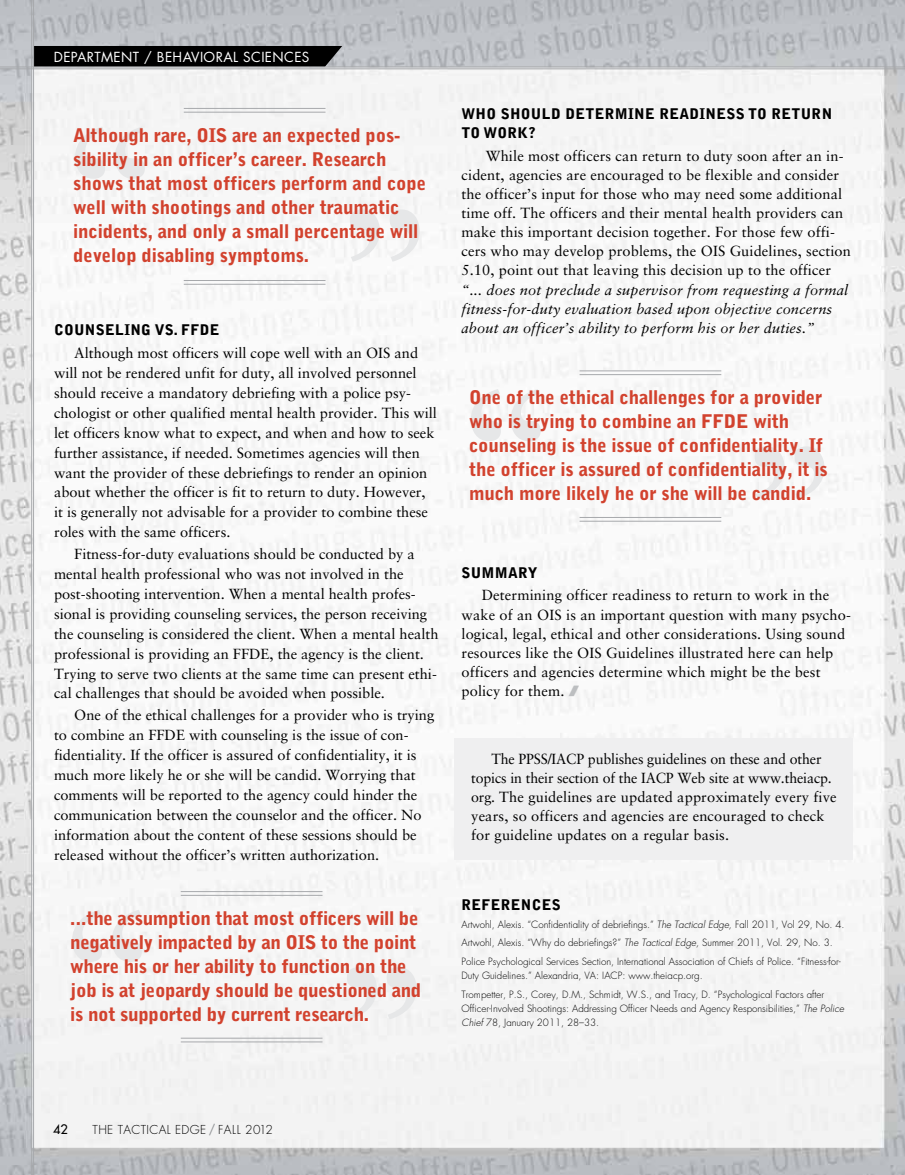
<style>
.page{position:relative;width:905px;height:1175px;background:#fff}
.page>*{position:absolute;margin:0;border:0;box-sizing:border-box;transform-origin:0 0}
.t1{font:900 18.75px/24px "Bell Gothic";letter-spacing:-.01em;color:#d2422e}
.t2{font:14.7px/20px "Sabon";color:#000}
.t3{font:italic 14.7px/19.2px "Sabon";letter-spacing:.01em;color:#000}
.t4{font:900 14.7px/19.2px "Bell Gothic";letter-spacing:.02em;color:#000}
.t5{font:13.5px "Futura";letter-spacing:.03em;color:#fff}
.t6{font:12.75px "Futura";color:#000}
.t7{font:300 12px "Futura";letter-spacing:.03em;color:#000}
.t8{font:300 9.75px/18.6px "Futura";color:#000}
.s1{font-style:italic}
.s2{font-weight:400;color:#939598}
</style>
<div class="page">
<img style="left:0;top:0;width:904px;height:1174px">
<svg style="left:34px;top:46px;width:308px;height:21px;background:#0a0a0a"></svg>
<hr style="left:0;top:69px;width:904px;height:1px;background:#a7a9ac">
<hr style="left:0;top:67px;width:904px;height:1px;background:#a7a9ac">
<hr style="left:31px;top:0;width:1px;height:1174px;background:#a7a9ac">
<hr style="left:33px;top:0;width:1px;height:1174px;background:#a7a9ac">
<div style="left:454px;top:738px;width:398px;height:121px;background:#efeff0"></div>
<svg style="left:350px;top:209px;width:69px;height:53px"></svg>
<hr style="left:184px;top:284px;width:141px;height:1px;background:#a7a9ac">
<hr style="left:184px;top:280px;width:141px;height:1px;background:#a7a9ac">
<svg style="left:75px;top:126px;width:70px;height:53px"></svg>
<hr style="left:184px;top:112px;width:141px;height:1px;background:#a7a9ac">
<hr style="left:184px;top:108px;width:141px;height:1px;background:#a7a9ac">
<svg style="left:347px;top:967px;width:69px;height:52px"></svg>
<hr style="left:181px;top:1041px;width:141px;height:1px;background:#a7a9ac">
<hr style="left:181px;top:1037px;width:141px;height:1px;background:#a7a9ac">
<svg style="left:72px;top:909px;width:70px;height:53px"></svg>
<hr style="left:181px;top:895px;width:141px;height:1px;background:#a7a9ac">
<hr style="left:181px;top:891px;width:141px;height:1px;background:#a7a9ac">
<svg style="left:754px;top:446px;width:70px;height:52px"></svg>
<hr style="left:579px;top:521px;width:142px;height:1px;background:#a7a9ac">
<hr style="left:579px;top:517px;width:142px;height:1px;background:#a7a9ac">
<svg style="left:471px;top:389px;width:69px;height:52px"></svg>
<hr style="left:579px;top:374px;width:142px;height:1px;background:#a7a9ac">
<hr style="left:579px;top:370px;width:142px;height:1px;background:#a7a9ac">
<svg style="left:569px;top:685px;width:10px;height:11px"></svg>
<p class="t5" style="left:54px;top:48px;width:43px">DEPARTMENT</p>
<p class="t5" style="left:144px;top:48px;width:56px">/ BEHAVIOR</p>
<p class="t5" style="left:223px;top:48px;width:29px">AL SCIENCES</p>
<p class="t1" style="left:73px;top:124px;width:354px">Although rare, OIS are an expected pos&shy;sibility in an officer’s career. Research shows that most officers perform and cope well with shootings and other traumatic incidents, and only a small percentage will develop disabling symptoms.</p>
<p class="t4" style="left:54px;top:320px;width:21px">Coun</p>
<p class="t4" style="left:96px;top:320px;width:114px">selin g vs. FFDE</p>
<p class="t2" style="left:54px;top:343px;width:384px;text-indent:20px">Although most officers will cope well with an OIS and will not be rendered unfit for duty, all involved personnel should receive a mandatory debriefing with a police psy&shy;chologist or other qualified mental health provider. This will let officers know what to expect, and when and how to seek further assistance, if needed. Sometimes agencies will then want the provider of these debriefings to render an opinion about whether the officer is fit to return to duty. However, it is generally not advisable for a provider to combine these roles with the same officers.</p>
<p class="t2" style="left:54px;top:544px;width:386px;text-indent:20px">Fitness-for-duty evaluations should be conducted by a mental health professional who was not involved in the post-shooting intervention. When a mental health profes&shy;sional is providing counseling services, the person receiving the counseling is considered the client. When a mental health professional is providing an FFDE, the agency is the client.<br>Trying to serve two clients at the same time can present ethi&shy;cal challenges that should be avoided when possible.</p>
<p class="t2" style="left:54px;top:705px;width:382px;text-indent:20px">One of the ethical challenges for a provider who is trying to combine an FFDE with counseling is the issue of con&shy;fidentiality. If the officer is assured of confidentiality, it is much more likely he or she will be candid. Worrying that comments will be reported to the agency could hinder the communication between the counselor and the officer. No information about the content of these sessions should be released without the officer’s written authorization.</p>
<p class="t1" style="left:70px;top:906px;width:353px">...the assumption that most officers will be negatively impacted by an OIS to the point where his or her ability to function on the job is at jeopardy should be questioned and is not supported by current research.</p>
<p class="t4" style="left:461px;top:104px;width:369px">Who shou ld determin e readin ess to retu rn to work?</p>
<p class="t2" style="left:461px;top:146px;width:391px;line-height:19.2px;text-indent:24px">While most officers can return to duty soon after an in&shy;cident, agencies are encouraged to be flexible and consider the officer’s input for those who may need some additional time off. The officers and their mental health providers can make this important decision together. For those few offi&shy;cers who may develop problems, the OIS Guidelines, section 5.10, point out that leaving this decision up to the officer</p>
<p class="t3" style="left:461px;top:280px;width:388px">“... does not preclude a supervisor from requesting a formal fitness-for-duty evaluation based upon objective concerns about an officer’s ability to perform his or her duties.”</p>
<p class="t1" style="left:469px;top:385px;width:360px">One of the ethical challenges for a provider who is trying to combine an FFDE with counseling is the issue of confidentiality. If the officer is assured of confidentiality, it is much more likely he or she will be candid.</p>
<p class="t4" style="left:461px;top:563px;width:77px">Su mmary</p>
<p class="t2" style="left:461px;top:585px;width:391px;line-height:19.2px;text-indent:20px">Determining officer readiness to return to work in the wake of an OIS is an important question with many psycho&shy;logical, legal, ethical and other considerations. Using sound resources like the OIS Guidelines illustrated here can help officers and agencies determine which might be the best policy for them.</p>
<p class="t2" style="left:471px;top:749px;width:367px;line-height:19.2px;text-indent:20px">The PPSS/IACP publishes guidelines on these and other topics in their section of the IACP Web site at www.theiacp. org. The guidelines are updated approximately every five years, so officers and agencies are encouraged to check for guideline updates on a regular basis.</p>
<p class="t4" style="left:461px;top:895px;width:101px">References</p>
<p class="t8" style="left:461px;top:915px;width:384px">Artwohl, Alexis. “Confidentiality of debriefings.” <span class="s1">The Tactical Edge,</span> Fall 2011, Vol 29, No. 4.<br>Artwohl, Alexis. “Why do debriefings?” <span class="s1">The Tactical Edge,</span> Summer 2011, Vol. 29, No. 3.<br>Police Psychological Services Section, I nternational Association of Chiefs of Police. “Fitness-for-</p>
<p class="t8" style="left:461px;top:966px;width:364px">Duty Guidelines.” Alexandria, VA: IAC P: www.theiacp.org.<br>Trompetter, P.S., Corey, D.M., Schmidt, W.S., and Tracy, D. “Psychological Factors after</p>
<p class="t8" style="left:461px;top:1001px;width:384px;line-height:14.2px">Officer-I nvolved Shootings: Addressing Officer Needs and Agency Responsibilities,” <span class="s1">The Police<br>Chief</span> 78, January 2011, 28–33.</p>
<p class="t6" style="left:53px;top:1120px;width:16px">42</p>
<p class="t7" style="left:93px;top:1121px;width:182px">The Tactical Edge <span class="s2">/</span> fall 2012</p>
</div>
